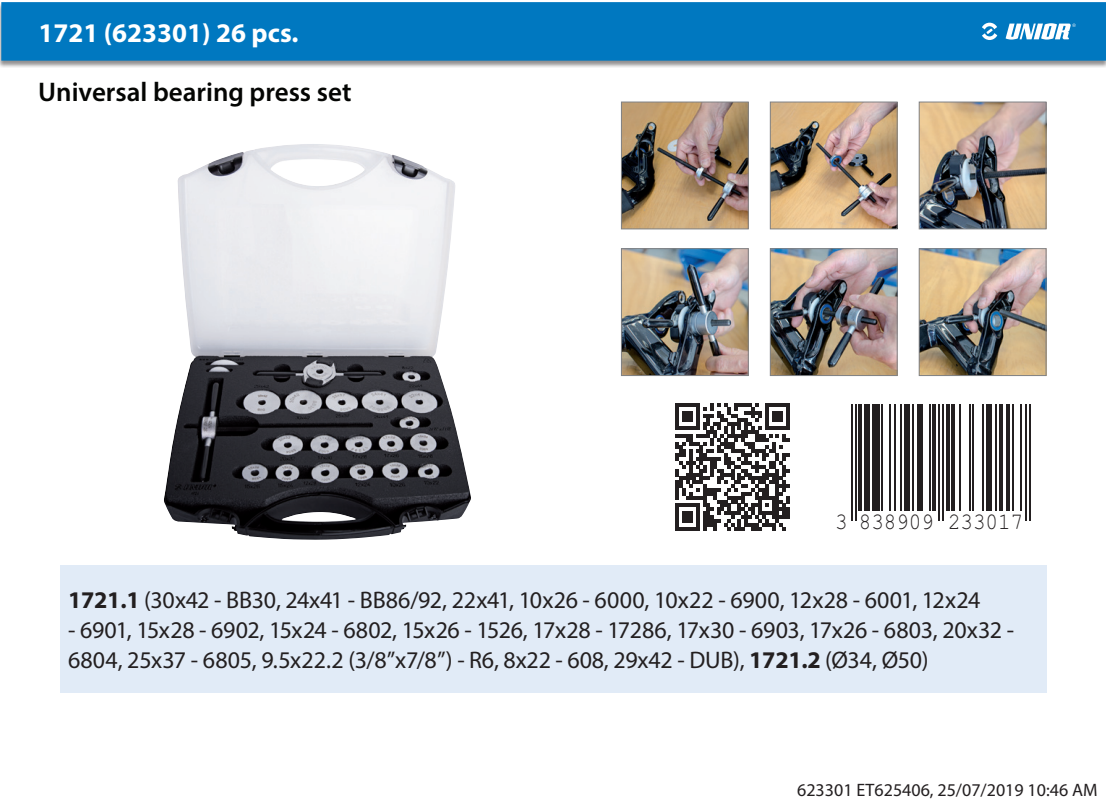
<style>
.page{position:relative;width:1106px;height:800px;background:#fff}
.page>*{position:absolute;margin:0;border:0;box-sizing:border-box;transform-origin:0 0}
.t1{font:600 27px "Myriad Pro";color:#040503}
.t2{font:700 27px "Myriad Pro";color:#fff}
.t3{font:24px/30px "Myriad Pro";letter-spacing:-.01em;color:#231f20}
.t4{font:23.4px "Arial";color:#231f20;scale:.89 1}
.t5{font:18px "Myriad Pro";color:#231f20}
.s1{font-weight:700}
</style>
<div class="page">
<div style="left:0;top:2px;width:1106px;height:66px;background:#231f20;opacity:.5"></div>
<div style="left:3px;top:4px;width:1101px;height:55px;background:#0078c0"></div>
<div style="left:1px;top:2px;width:1105px;height:59px;border:3px solid #0078c0"></div>
<svg style="left:1005px;top:23px;width:70px;height:17px"></svg>
<svg style="left:982px;top:23px;width:15px;height:17px"></svg>
<hr style="left:850px;top:404px;width:2px;height:106px;background:#231f20">
<hr style="left:854px;top:404px;width:2px;height:106px;background:#231f20">
<hr style="left:858px;top:404px;width:4px;height:106px;background:#231f20">
<div style="left:864px;top:404px;width:5px;height:106px;background:#231f20"></div>
<div style="left:871px;top:404px;width:8px;height:106px;background:#231f20"></div>
<hr style="left:881px;top:404px;width:2px;height:106px;background:#231f20">
<hr style="left:888px;top:404px;width:2px;height:106px;background:#231f20">
<hr style="left:894px;top:404px;width:2px;height:106px;background:#231f20">
<hr style="left:900px;top:404px;width:2px;height:106px;background:#231f20">
<div style="left:904px;top:404px;width:5px;height:106px;background:#231f20"></div>
<hr style="left:911px;top:404px;width:2px;height:106px;background:#231f20">
<div style="left:917px;top:404px;width:6px;height:106px;background:#231f20"></div>
<hr style="left:928px;top:404px;width:2px;height:106px;background:#231f20">
<hr style="left:932px;top:404px;width:4px;height:106px;background:#231f20">
<hr style="left:938px;top:404px;width:2px;height:106px;background:#231f20">
<hr style="left:942px;top:404px;width:1px;height:106px;background:#231f20">
<svg style="left:946px;top:404px;width:3px;height:106px"></svg>
<hr style="left:951px;top:404px;width:4px;height:106px;background:#231f20">
<hr style="left:959px;top:404px;width:2px;height:106px;background:#231f20">
<hr style="left:968px;top:404px;width:2px;height:106px;background:#231f20">
<hr style="left:972px;top:404px;width:2px;height:106px;background:#231f20">
<hr style="left:981px;top:404px;width:2px;height:106px;background:#231f20">
<div style="left:985px;top:404px;width:6px;height:106px;background:#231f20"></div>
<hr style="left:995px;top:404px;width:2px;height:106px;background:#231f20">
<hr style="left:999px;top:404px;width:3px;height:106px;background:#231f20">
<hr style="left:1006px;top:404px;width:4px;height:106px;background:#231f20">
<hr style="left:1012px;top:404px;width:2px;height:106px;background:#231f20">
<hr style="left:1019px;top:404px;width:2px;height:106px;background:#231f20">
<hr style="left:1025px;top:404px;width:2px;height:106px;background:#231f20">
<hr style="left:1029px;top:404px;width:2px;height:106px;background:#231f20">
<svg style="left:851px;top:510px;width:5px;height:11px"></svg>
<svg style="left:938px;top:510px;width:5px;height:11px"></svg>
<svg style="left:1025px;top:510px;width:6px;height:11px"></svg>
<svg style="left:675px;top:403px;width:114px;height:127px"></svg>
<img style="left:164px;top:144px;width:307px;height:395px">
<div style="left:60px;top:565px;width:986px;height:127px;background:#e1ebf7"></div>
<img style="left:623px;top:104px;width:123px;height:123px">
<div style="left:621px;top:102px;width:127px;height:127px;border:1px solid #808285"></div>
<img style="left:772px;top:104px;width:123px;height:123px">
<div style="left:770px;top:102px;width:127px;height:127px;border:1px solid #808285"></div>
<img style="left:920px;top:104px;width:124px;height:123px">
<div style="left:918px;top:102px;width:128px;height:127px;border:1px solid #808285"></div>
<img style="left:623px;top:250px;width:123px;height:124px">
<div style="left:621px;top:248px;width:127px;height:128px;border:1px solid #808285"></div>
<img style="left:772px;top:250px;width:123px;height:124px">
<div style="left:770px;top:248px;width:127px;height:128px;border:1px solid #808285"></div>
<img style="left:920px;top:250px;width:124px;height:124px">
<div style="left:918px;top:248px;width:128px;height:128px;border:1px solid #808285"></div>
<p class="t2" style="left:38px;top:15px;width:262px">1721 (623301) 26 pcs.</p>
<p class="t1" style="left:38px;top:74px;width:315px">Universal bearing press set</p>
<p class="t4" style="left:835px;top:506px;width:213px">3 838909 233017</p>
<p class="t3" style="left:68px;top:584px;width:914px"><span class="s1">1721.1</span> (30x42 - BB30, 24x41 - BB86/92, 22x41, 10x26 - 6000, 10x22 - 6900, 12x28 - 6001, 12x24</p>
<p class="t3" style="left:68px;top:614px;width:947px">- 6901, 15x28 - 6902, 15x24 - 6802, 15x26 - 1526, 17x28 - 17286, 17x30 - 6903, 17x26 - 6803, 20x32 -<br>6804, 25x37 - 6805, 9.5x22.2 (3/8”x7/8”) - R6, 8x22 - 608, 29x42 - DUB), <span class="s1">1721.2</span> (Ø34, Ø50)</p>
<p class="t5" style="left:797px;top:778px;width:302px">623301 ET625406, 25/07/2019 10:46 AM</p>
</div>
